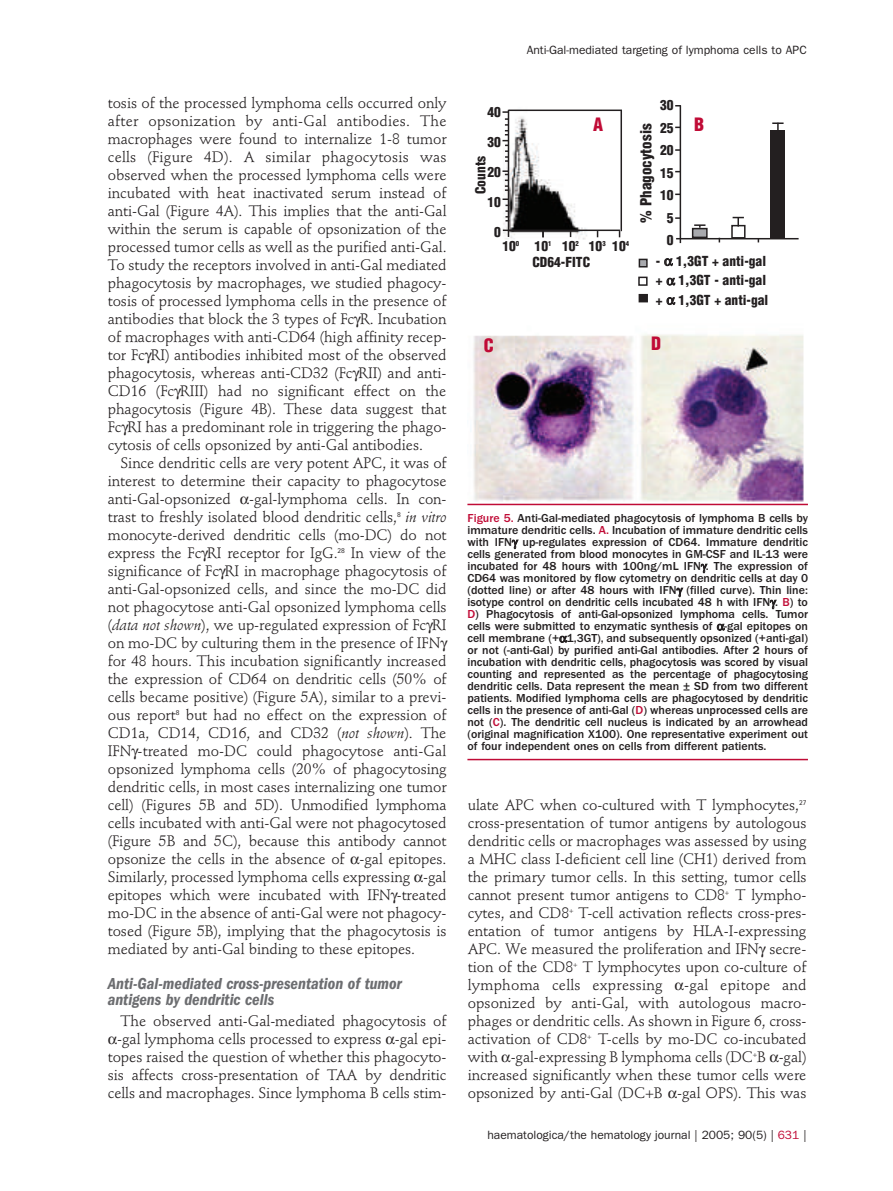
<style>
.page{position:relative;width:893px;height:1191px;background:#fff}
.page>*{position:absolute;margin:0;border:0;box-sizing:border-box;transform-origin:0 0}
.t1{font:900 condensed 18px "Helvetica";color:#c00b36}
.t2{font:italic 600 condensed 16.5px/16.5px "Franklin Gothic";color:#6c6d70}
.t3{font:15px/18px "Stempel Schneidler";letter-spacing:-.005em;color:#231f20;text-align:justify}
.t4{font:900 condensed 15px "Helvetica";color:#231f20}
.t5{font:900 condensed 13.5px/22.5px "Helvetica";color:#231f20;text-align:center}
.t6{font:500 12px/12px "Franklin Gothic";color:#231f20;text-align:justify}
.t7{font:12px "Franklin Gothic";color:#231f20}
.s1{font-style:italic}
.s2{color:#c00b36}
</style>
<div class="page">
<img style="left:473px;top:105px;width:331px;height:397px">
<hr style="left:467px;top:504px;width:341px;height:1px;background:#c00b36">
<hr style="left:467px;top:759px;width:341px;height:1px;background:#c00b36">
<hr style="left:680px;top:105px;width:1px;height:138px;background:#231f20">
<hr style="left:508px;top:110px;width:1px;height:127px;background:#231f20">
<hr style="left:620px;top:110px;width:2px;height:121px;background:#231f20">
<svg style="left:542px;top:231px;width:2px;height:6px"></svg>
<hr style="left:676px;top:238px;width:123px;height:1px;background:#231f20">
<div style="left:693px;top:229px;width:13px;height:8px;background:#a8a9ad"></div>
<div style="left:692px;top:228px;width:16px;height:10px;border:2px solid #231f20"></div>
<div style="left:639px;top:259px;width:9px;height:8px;border:2px solid #231f20"></div>
<div style="left:732px;top:226px;width:13px;height:12px;background:#fff"></div>
<div style="left:731px;top:225px;width:14px;height:13px;border:2px solid #231f20"></div>
<div style="left:639px;top:277px;width:8px;height:8px;background:#fff"></div>
<div style="left:638px;top:277px;width:10px;height:9px;border:2px solid #231f20"></div>
<div style="left:639px;top:294px;width:9px;height:8px;border:2px solid #231f20"></div>
<div style="left:770px;top:130px;width:15px;height:108px;background:#231f20"></div>
<svg style="left:694px;top:224px;width:11px;height:4px"></svg>
<svg style="left:733px;top:217px;width:11px;height:9px"></svg>
<svg style="left:772px;top:122px;width:12px;height:8px"></svg>
<hr style="left:503px;top:229px;width:117px;height:2px;background:#231f20">
<hr style="left:509px;top:110px;width:113px;height:1px;background:#231f20">
<svg style="left:503px;top:198px;width:5px;height:23px"></svg>
<svg style="left:502px;top:170px;width:6px;height:21px"></svg>
<svg style="left:502px;top:111px;width:6px;height:51px"></svg>
<svg style="left:665px;top:259px;width:7px;height:7px"></svg>
<svg style="left:667px;top:278px;width:8px;height:7px"></svg>
<svg style="left:667px;top:297px;width:8px;height:7px"></svg>
<p class="t3" style="left:108px;top:95px;width:340px">tosis of the processed lymphoma cells occurred only after opsonization by anti-Gal antibodies. The macrophages were found to internalize 1-8 tumor cells (Figure 4D). A similar phagocytosis was observed when the processed lymphoma cells were incubated with heat inactivated serum instead of anti-Gal (Figure 4A). This implies that the anti-Gal within the serum is capable of opsonization of the processed tumor cells as well as the purified anti-Gal.<br>To study the receptors involved in anti-Gal mediated phagocytosis by macrophages, we studied phagocy&shy;tosis of processed lymphoma cells in the presence of antibodies that block the 3 types of Fc R. Incubation of macrophages with anti-CD64 (high affinity recep&shy;tor Fc RI) antibodies inhibited most of the observed phagocytosis, whereas anti-CD32 (Fc RII) and anti-CD16 (Fc RIII) had no significant effect on the phagocytosis (Figure 4B). These data suggest that Fc RI has a predominant role in triggering the phago&shy;cytosis of cells opsonized by anti-Gal antibodies.</p>
<p class="t3" style="left:108px;top:455px;width:340px;text-align:left;text-indent:13px">Since dendritic cells are very potent APC, it was of interest to determine their capacity to phagocytose anti-Gal-opsonized -gal-lymphoma cells. In con&shy;trast to freshly isolated blood dendritic cells,<sup>8</sup> <span class="s1">in vitro </span>monocyte-derived dendritic cells (mo-DC) do not express the Fc RI receptor for IgG.<sup>28</sup> In view of the significance of Fc RI in macrophage phagocytosis of anti-Gal-opsonized cells, and since the mo-DC did not phagocytose anti-Gal opsonized lymphoma cells (<span class="s1">data not shown</span>), we up-regulated expression of Fc RI on mo-DC by culturing them in the presence of IFN for 48 hours. This incubation significantly increased the expression of CD64 on dendritic cells (50% of cells became positive) (Figure 5A), similar to a previ&shy;ous report<sup>8</sup> but had no effect on the expression of CD1a, CD14, CD16, and CD32 (<span class="s1">not shown</span>). The IFN -treated mo-DC could phagocytose anti-Gal opsonized lymphoma cells (20% of phagocytosing dendritic cells, in most cases internalizing one tumor cell) (Figures 5B and 5D). Unmodified lymphoma cells incubated with anti-Gal were not phagocytosed (Figure 5B and 5C), because this antibody cannot opsonize the cells in the absence of -gal epitopes.<br>Similarly, processed lymphoma cells expressing -gal epitopes which were incubated with IFN -treated mo-DC in the absence of anti-Gal were not phagocy&shy;tosed (Figure 5B), implying that the phagocytosis is mediated by anti-Gal binding to these epitopes.</p>
<p class="t2" style="left:108px;top:976px;width:295px">Anti-Gal-mediated cross-presentation of tumor antigens by dendritic cells</p>
<p class="t3" style="left:108px;top:1013px;width:340px;text-align:right">The observed anti-Gal-mediated phagocytosis of -gal lymphoma cells processed to express -gal epi&shy;topes raised the question of whether this phagocyto&shy;sis affects cross-presentation of TAA by dendritic cells and macrophages. Since lymphoma B cells stim-</p>
<p class="t7" style="left:527px;top:46px;width:282px">Anti-Gal-mediated targeting of lymphoma cells to APC</p>
<p class="t5" style="left:660px;top:95px;width:15px">30<br>25<br>20<br>15<br>10<br>5<br>0</p>
<p class="t5" style="left:487px;top:102px;width:15px">40</p>
<p class="t5" style="left:487px;top:132px;width:15px">30</p>
<p class="t5" style="left:487px;top:162px;width:15px">20</p>
<p class="t5" style="left:487px;top:192px;width:15px">10</p>
<p class="t5" style="left:494px;top:222px;width:8px">0</p>
<p class="t1" style="left:593px;top:117px;width:12px">A</p>
<p class="t1" style="left:694px;top:117px;width:12px">B</p>
<p class="t4" style="left:640px;top:223px;width:101px;rotate:-90deg">% Phagocytosis</p>
<p class="t5" style="left:470px;top:194px;width:40px;rotate:-90deg">Counts</p>
<p class="t5" style="left:502px;top:236px;width:128px">10<sup>0</sup> 10<sup>1</sup> 10<sup>2</sup> 10<sup>3</sup> 10<sup>4</sup></p>
<p class="t5" style="left:532px;top:252px;width:59px">CD64-FITC</p>
<p class="t5" style="left:656px;top:252px;width:114px;line-height:19.5px;text-align:left">- 1,3GT + anti-gal + 1,3GT - anti-gal + 1,3GT + anti-gal</p>
<p class="t1" style="left:484px;top:338px;width:12px">C</p>
<p class="t1" style="left:651px;top:336px;width:12px">D</p>
<p class="t6" style="left:467px;top:513px;width:342px"><span class="s2">Figure 5.</span> Anti-Gal-mediated phagocytosis of lymphoma B cells by immature dendritic cells. <span class="s2">A.</span> Incubation of immature dendritic cells with IFN up-regulates expression of CD64. Immature dendritic cells generated from blood monocytes in GM-CSF and IL-13 were incubated for 48 hours with 100ng/mL IFN . The expression of CD64 was monitored by flow cytometry on dendritic cells at day 0 (dotted line) or after 48 hours with IFN (filled curve). Thin line: isotype control on dendritic cells incubated 48 h with IFN . <span class="s2">B</span>) to <span class="s2">D</span>) Phagocytosis of anti-Gal-opsonized lymphoma cells. Tumor cells were submitted to enzymatic synthesis of -gal epitopes on cell membrane (+ 1,3GT), and subsequently opsonized (+anti-gal) or not (-anti-Gal) by purified anti-Gal antibodies. After 2 hours of incubation with dendritic cells, phagocytosis was scored by visual counting and represented as the percentage of phagocytosing dendritic cells. Data represent the mean ± SD from two different patients. Modified lymphoma cells are phagocytosed by dendritic cells in the presence of anti-Gal (<span class="s2">D</span>) whereas unprocessed cells are not (<span class="s2">C</span>). The dendritic cell nucleus is indicated by an arrowhead (original magnification X100). One representative experiment out of four independent ones on cells from different patients.</p>
<p class="t3" style="left:468px;top:797px;width:340px">ulate APC when co-cultured with T lymphocytes,<sup>27 </sup>cross-presentation of tumor antigens by autologous dendritic cells or macrophages was assessed by using a MHC class I-deficient cell line (CH1) derived from the primary tumor cells. In this setting, tumor cells cannot present tumor antigens to CD8<sup>+</sup> T lympho&shy;cytes, and CD8<sup>+</sup> T-cell activation reflects cross-pres&shy;entation of tumor antigens by HLA-I-expressing APC. We measured the proliferation and IFN secre&shy;tion of the CD8<sup>+</sup> T lymphocytes upon co-culture of lymphoma cells expressing</p>
<p class="t3" style="left:468px;top:977px;width:340px;text-indent:216px">-gal epitope and opsonized by anti-Gal, with autologous macro&shy;phages or dendritic cells. As shown in Figure 6, cross&shy;activation of CD8<sup>+</sup> T-cells by mo-DC co-incubated with -gal-expressing B lymphoma cells (DC<sup>+</sup>B -gal) increased significantly when these tumor cells were opsonized by anti-Gal (DC+B -gal OPS). This was</p>
<p class="t7" style="left:487px;top:1130px;width:321px">haematologica/the hematology journal | 2005; 90(5) | <span class="s2">631</span> |</p>
</div>
